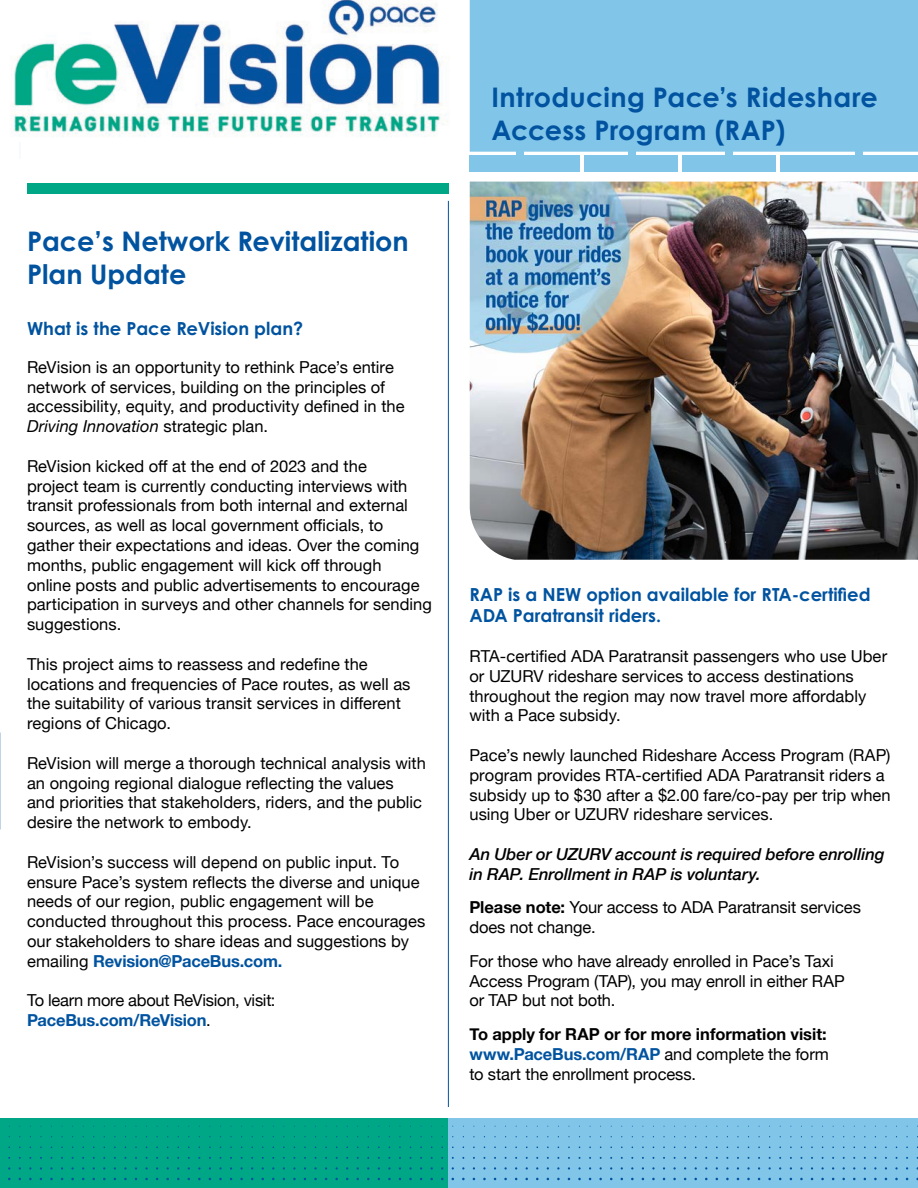
<style>
.page{position:relative;width:918px;height:1188px;background:#fff}
.page>*{position:absolute;margin:0;border:0;box-sizing:border-box;transform-origin:0 0}
.t1{font:700 27px/32.4px "Century Gothic Pro";color:#0153a0}
.t2{font:700 18px/21.6px "Century Gothic Pro";color:#0153a0}
.t3{font:16.5px/19.8px "Helvetica Neue";color:#000}
.t4{font:italic 500 16.5px/19.8px "Helvetica Neue";letter-spacing:-.005em;color:#000}
.s1{font-style:italic}
.s2{font-weight:700;color:#0153a0}
.s3{font-weight:700}
</style>
<div class="page">
<hr style="left:20px;top:0;width:1px;height:159px;background:#81c5e9">
<img style="left:11px;top:0;width:435px;height:141px">
<div style="left:27px;top:183px;width:422px;height:10px;background:#00a786"></div>
<div style="left:0;top:1119px;width:449px;height:69px;background:#00a786"></div>
<div style="left:470px;top:0;width:448px;height:152px;background:#81c5e9"></div>
<div style="left:628px;top:149px;width:8px;height:16px;background:#81c5e9"></div>
<div style="left:469px;top:156px;width:111px;height:16px;background:#81c5e9"></div>
<div style="left:584px;top:156px;width:94px;height:16px;background:#81c5e9"></div>
<div style="left:682px;top:156px;width:94px;height:16px;background:#81c5e9"></div>
<div style="left:780px;top:156px;width:138px;height:16px;background:#81c5e9"></div>
<div style="left:855px;top:144px;width:7px;height:16px;background:#81c5e9"></div>
<div style="left:725px;top:147px;width:8px;height:10px;background:#81c5e9"></div>
<div style="left:516px;top:147px;width:8px;height:16px;background:#81c5e9"></div>
<img style="left:470px;top:182px;width:448px;height:378px">
<div style="left:449px;top:1119px;width:469px;height:69px;background:#81c5e9"></div>
<hr style="left:448px;top:201px;width:1px;height:906px;background:#0153a0">
<p class="t1" style="left:27px;top:225px;width:383px">Pace’s Network Revitalization</p>
<p class="t1" style="left:27px;top:257px;width:161px">Plan Update</p>
<p class="t2" style="left:27px;top:317px;width:278px">What is the Pace ReVision plan?</p>
<p class="t3" style="left:27px;top:358px;width:379px">ReVision is an opportunity to rethink Pace’s entire network of services, building on the principles of accessibility, equity, and productivity defined in the <span class="s1">Driving Innovation</span> strategic plan.</p>
<p class="t3" style="left:27px;top:457px;width:406px">ReVision kicked off at the end of 2023 and the<br>project team is currently conducting interviews with transit professionals from both internal and external sources, as well as local government officials, to gather their expectations and ideas. Over the coming months, public engagement will kick off through<br>online posts and public advertisements to encourage participation in surveys and other channels for sending suggestions.</p>
<p class="t3" style="left:27px;top:655px;width:385px">This project aims to reassess and redefine the locations and frequencies of Pace routes, as well as the suitability of various transit services in different regions of Chicago.</p>
<p class="t3" style="left:27px;top:754px;width:400px">ReVision will merge a thorough technical analysis with an ongoing regional dialogue reflecting the values and priorities that stakeholders, riders, and the public desire the network to embody.</p>
<p class="t3" style="left:27px;top:853px;width:400px">ReVision’s success will depend on public input. To ensure Pace’s system reflects the diverse and unique needs of our region, public engagement will be conducted throughout this process. Pace encourages our stakeholders to share ideas and suggestions by emailing <span class="s2">Revision@PaceBus.com.</span></p>
<p class="t3" style="left:27px;top:991px;width:250px">To learn more about ReVision, visit:<br><span class="s2">PaceBus.com/ReVision</span>.</p>
<p class="t1" style="left:492px;top:81px;width:388px">Introducing Pace’s Rideshare<br>Access Program (RAP)</p>
<p class="t2" style="left:469px;top:583px;width:403px">RAP is a NEW option available for RTA-certified<br>ADA Paratransit riders.</p>
<p class="t3" style="left:469px;top:647px;width:419px">RTA-certified ADA Paratransit passengers who use Uber or UZURV rideshare services to access destinations throughout the region may now travel more affordably with a Pace subsidy.</p>
<p class="t3" style="left:469px;top:746px;width:423px">Pace’s newly launched Rideshare Access Program (RAP) program provides RTA-certified ADA Paratransit riders a subsidy up to $30 after a $2.00 fare/co-pay per trip when using Uber or UZURV rideshare services.</p>
<p class="t4" style="left:469px;top:843px;width:417px">An Uber or UZURV account is required before enrolling in RAP. Enrollment in RAP is voluntary.</p>
<p class="t3" style="left:469px;top:899px;width:393px"><span class="s3">Please note:</span> Your access to ADA Paratransit services does not change.</p>
<p class="t3" style="left:469px;top:952px;width:377px">For those who have already enrolled in Pace’s Taxi<br>Access Program (TAP), you may enroll in either RAP or TAP but not both.</p>
<p class="t3" style="left:469px;top:1025px;width:361px"><span class="s3">To apply for RAP or for more information visit: </span><span class="s2">www.PaceBus.com/RAP</span> and complete the form to start the enrollment process.</p>
</div>
